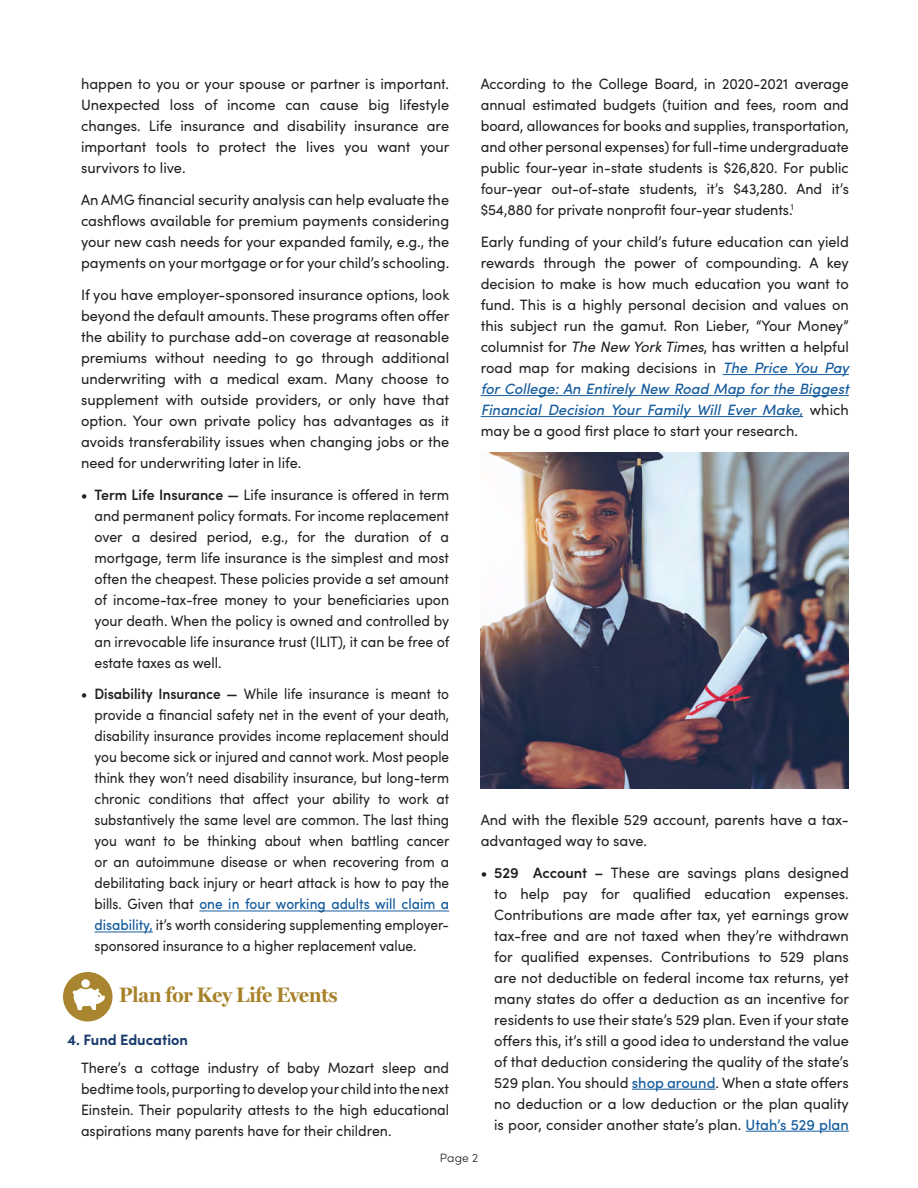
<style>
.page{position:relative;width:918px;height:1188px;background:#fff}
.page>*{position:absolute;margin:0;border:0;box-sizing:border-box;transform-origin:0 0}
.Paragraph_body{font:700 21px "Miller Display";color:#a8822a}
.Paragraph_body-2{font:15px/21px "Sofia Pro";color:#231f20;text-align:justify}
.Paragraph_body-3{font:15px/21px "Sofia Pro";color:#231f20;text-align:justify;scale:.91 1}
.Paragraph_body-4{font:15px/21px "Sofia Pro";color:#231f20;text-align:justify;scale:.94 1}
.Paragraph_body-5{font:15px/21px "Sofia Pro";color:#231f20;text-align:justify;scale:.95 1}
.Paragraph_body-6{font:700 15px "Sofia Pro";color:#193b6d}
.t1{font:300 12px "Sofia Pro";color:#231f20}
.s1{font-weight:600}
.s2{font-weight:500;color:#175d9e}
.s3{font-style:italic}
.s4{font-weight:500;font-style:italic;color:#175d9e}
</style>
<div class="page">
<hr style="left:199px;top:911px;width:250px;height:1px;background:#175d9e">
<hr style="left:94px;top:932px;width:59px;height:1px;background:#175d9e">
<hr style="left:723px;top:374px;width:126px;height:1px;background:#175d9e">
<hr style="left:481px;top:395px;width:368px;height:1px;background:#175d9e">
<hr style="left:481px;top:416px;width:322px;height:1px;background:#175d9e">
<hr style="left:632px;top:1089px;width:84px;height:1px;background:#175d9e">
<hr style="left:746px;top:1131px;width:103px;height:1px;background:#175d9e">
<div style="left:63px;top:972px;width:50px;height:50px;background:#a8852e;border-radius:50%"></div>
<div style="left:81px;top:979px;width:9px;height:9px;background:#fff;border-radius:50%"></div>
<svg style="left:73px;top:988px;width:32px;height:22px"></svg>
<img style="left:481px;top:453px;width:368px;height:336px">
<p class="Paragraph_body-2" style="left:81px;top:73px;width:370px">happen to you or your spouse or partner is important.<br>Unexpected loss of income can cause big lifestyle changes. Life insurance and disability insurance are important tools to protect the lives you want your survivors to live.</p>
<p class="Paragraph_body-2" style="left:81px;top:189px;width:370px">An AMG financial security analysis can help evaluate the cashflows available for premium payments considering your new cash needs for your expanded family, e.g., the payments on your mortgage or for your child’s schooling.</p>
<p class="Paragraph_body-2" style="left:81px;top:283px;width:370px">If you have employer-sponsored insurance options, look beyond the default amounts. These programs often offer the ability to purchase add-on coverage at reasonable premiums without needing to go through additional underwriting with a medical exam. Many choose to supplement with outside providers, or only have that option. Your own private policy has advantages as it avoids transferability issues when changing jobs or the need for underwriting later in life.</p>
<p class="Paragraph_body-4" style="left:94px;top:483px;width:379px;text-indent:-14px"><span class="s1">• Term Life Insurance —</span> Life insurance is offered in term and permanent policy formats. For income replacement over a desired period, e.g., for the duration of a mortgage, term life insurance is the simplest and most often the cheapest. These policies provide a set amount of income-tax-free money to your beneficiaries upon your death. When the policy is owned and controlled by an irrevocable life insurance trust (ILIT), it can be free of estate taxes as well.</p>
<p class="Paragraph_body-3" style="left:94px;top:683px;width:392px;text-indent:-14px"><span class="s1">• Disability Insurance —</span> While life insurance is meant to provide a financial safety net in the event of your death, disability insurance provides income replacement should you become sick or injured and cannot work. Most people think they won’t need disability insurance, but long-term chronic conditions that affect your ability to work at substantively the same level are common. The last thing you want to be thinking about when battling cancer or an autoimmune disease or when recovering from a debilitating back injury or heart attack is how to pay the bills. Given that <span class="s2">one in four working adults will claim a disability,</span> it’s worth considering supplementing employer&shy;sponsored insurance to a higher replacement value.</p>
<p class="Paragraph_body" style="left:119px;top:982px;width:220px">Plan for Key Life Events</p>
<p class="Paragraph_body-6" style="left:68px;top:1028px;width:122px">4. Fund Education</p>
<p class="Paragraph_body-4" style="left:81px;top:1056px;width:393px">There’s a cottage industry of baby Mozart sleep and bedtime tools, purporting to develop your child into the next Einstein. Their popularity attests to the high educational aspirations many parents have for their children.</p>
<p class="Paragraph_body-5" style="left:481px;top:73px;width:389px">According to the College Board, in 2020-2021 average annual estimated budgets (tuition and fees, room and board, allowances for books and supplies, transportation, and other personal expenses) for full-time undergraduate public four-year in-state students is $26,820. For public four-year out-of-state students, it’s $43,280. And it’s $54,880 for private nonprofit four-year students.<sup>1</sup></p>
<p class="Paragraph_body-2" style="left:481px;top:231px;width:370px">Early funding of your child’s future education can yield rewards through the power of compounding. A key decision to make is how much education you want to fund. This is a highly personal decision and values on this subject run the gamut. Ron Lieber, “Your Money” columnist for <span class="s3">The New York Times</span>, has written a helpful road map for making decisions in <span class="s4">The Price You Pay for College: An Entirely New Road Map for the Biggest Financial Decision Your Family Will Ever Make,</span> which may be a good first place to start your research.</p>
<p class="Paragraph_body-2" style="left:481px;top:808px;width:370px">And with the flexible 529 account, parents have a tax&shy;advantaged way to save.</p>
<p class="Paragraph_body-2" style="left:494px;top:861px;width:357px;text-indent:-14px"><span class="s1">• 529 Account –</span> These are savings plans designed to help pay for qualified education expenses.<br>Contributions are made after tax, yet earnings grow tax-free and are not taxed when they’re withdrawn for qualified expenses. Contributions to 529 plans are not deductible on federal income tax returns, yet many states do offer a deduction as an incentive for residents to use their state’s 529 plan. Even if your state offers this, it’s still a good idea to understand the value of that deduction considering the quality of the state’s 529 plan. You should <span class="s2">shop around</span>. When a state offers no deduction or a low deduction or the plan quality is poor, consider another state’s plan. <span class="s2">Utah’s 529 plan</span></p>
<p class="t1" style="left:440px;top:1149px;width:40px">Page 2</p>
</div>
